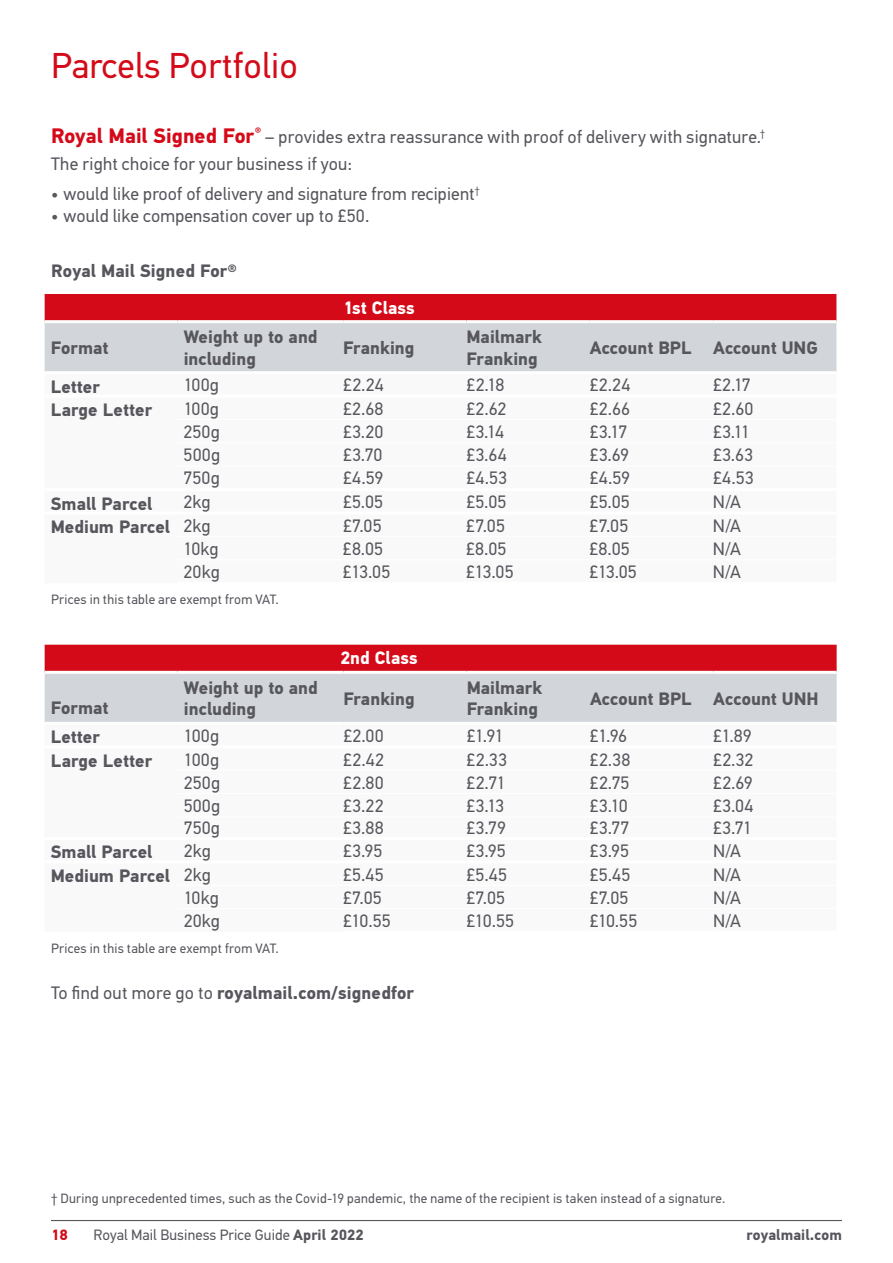
<style>
.page{position:relative;width:893px;height:1263px;background:#fff}
.page>*{position:absolute;margin:0;border:0;box-sizing:border-box;transform-origin:0 0}
.t1{font:36px "PFDIN Text Std";letter-spacing:.005em;color:#d40a19}
.t2{font:18px/26.5px "PFDIN Text Std";letter-spacing:.005em;color:#57565d}
.t3{font:700 18px/21.6px "PFDIN Text Std";letter-spacing:.005em;color:#57565d}
.t4{font:700 18px "PFDIN Text Std";letter-spacing:.01em;color:#fff}
.t5{font:15px "PFDIN Text Std";letter-spacing:.005em;color:#57565d}
.t6{font:700 15px "PFDIN Text Std";letter-spacing:.01em;color:#57565d}
.t7{font:700 15px "PFDIN Text Std";color:#d40a19}
.t8{font:13.5px "PFDIN Text Std";letter-spacing:.02em;color:#57565d}
.s1{font-weight:700;font-size:21px;color:#d40a19}
.s2{font-weight:400}
.s3{font-weight:700}
</style>
<div class="page">
<hr style="left:51px;top:1220px;width:791px;height:1px;background:#57565d">
<svg style="left:45px;top:294px;width:791px;height:77px;background:#d28e96"></svg>
<hr style="left:45px;top:320px;width:132px;height:3px;background:#fff">
<hr style="left:177px;top:320px;width:166px;height:3px;background:#fff">
<hr style="left:343px;top:320px;width:123px;height:3px;background:#fff">
<hr style="left:466px;top:320px;width:124px;height:3px;background:#fff">
<hr style="left:590px;top:320px;width:123px;height:3px;background:#fff">
<hr style="left:713px;top:320px;width:123px;height:3px;background:#fff">
<svg style="left:45px;top:645px;width:792px;height:77px;background:#d28e96"></svg>
<hr style="left:45px;top:671px;width:133px;height:3px;background:#fff">
<hr style="left:178px;top:671px;width:165px;height:3px;background:#fff">
<hr style="left:343px;top:671px;width:124px;height:3px;background:#fff">
<hr style="left:467px;top:671px;width:123px;height:3px;background:#fff">
<hr style="left:590px;top:671px;width:123px;height:3px;background:#fff">
<hr style="left:713px;top:671px;width:124px;height:3px;background:#fff">
<h1 class="t1" style="left:51px;top:44px;width:248px">Parcels Portfolio</h1>
<p class="t2" style="left:51px;top:124px;width:715px"><span class="s1">Royal Mail Signed For</span><sup>®</sup> – provides extra reassurance with proof of delivery with signature.<sup>†<br></sup>The right choice for your business if you:</p>
<p class="t2" style="left:51px;top:181px;width:430px">• would like proof of delivery and signature from recipient<sup>†</sup></p>
<p class="t2" style="left:51px;top:202px;width:320px">• would like compensation cover up to £50.</p>
<p class="t3" style="left:51px;top:261px;width:187px">Royal Mail Signed For®</p>
<p class="t4" style="left:343px;top:297px;width:73px">1st Class</p>
<p class="t3" style="left:51px;top:337px;width:59px">Format</p>
<p class="t3" style="left:184px;top:327px;width:135px">Weight up to and including</p>
<p class="t3" style="left:343px;top:337px;width:73px">Franking</p>
<p class="t3" style="left:466px;top:327px;width:77px">Mailmark<br>Franking</p>
<p class="t3" style="left:590px;top:337px;width:230px">Account BPL Account UNG</p>
<p class="t3" style="left:51px;top:376px;width:50px">Letter</p>
<p class="t2" style="left:184px;top:372px;width:37px">100g</p>
<p class="t2" style="left:343px;top:372px;width:42px">£2.24</p>
<p class="t2" style="left:466px;top:372px;width:39px">£2.18</p>
<p class="t2" style="left:590px;top:372px;width:42px">£2.24</p>
<p class="t2" style="left:713px;top:372px;width:39px">£2.17</p>
<p class="t3" style="left:51px;top:399px;width:103px">Large Letter</p>
<p class="t2" style="left:184px;top:396px;width:37px">100g</p>
<p class="t2" style="left:343px;top:396px;width:42px">£2.68</p>
<p class="t2" style="left:466px;top:396px;width:42px">£2.62</p>
<p class="t2" style="left:590px;top:396px;width:42px">£2.66</p>
<p class="t2" style="left:713px;top:396px;width:42px">£2.60</p>
<p class="t2" style="left:184px;top:418px;width:38px">250g</p>
<p class="t2" style="left:343px;top:418px;width:42px">£3.20</p>
<p class="t2" style="left:466px;top:418px;width:39px">£3.14</p>
<p class="t2" style="left:590px;top:418px;width:39px">£3.17</p>
<p class="t2" style="left:713px;top:418px;width:38px">£3.11</p>
<p class="t2" style="left:184px;top:442px;width:38px">500g</p>
<p class="t2" style="left:343px;top:442px;width:41px">£3.70</p>
<p class="t2" style="left:466px;top:442px;width:42px">£3.64</p>
<p class="t2" style="left:590px;top:442px;width:41px">£3.69</p>
<p class="t2" style="left:713px;top:442px;width:42px">£3.63</p>
<p class="t2" style="left:184px;top:465px;width:38px">750g</p>
<p class="t2" style="left:343px;top:465px;width:42px">£4.59</p>
<p class="t2" style="left:466px;top:465px;width:42px">£4.53</p>
<p class="t2" style="left:590px;top:465px;width:42px">£4.59</p>
<p class="t2" style="left:713px;top:465px;width:42px">£4.53</p>
<p class="t3" style="left:51px;top:493px;width:103px">Small Parcel</p>
<p class="t2" style="left:184px;top:489px;width:29px">2kg</p>
<p class="t2" style="left:343px;top:489px;width:42px">£5.05</p>
<p class="t2" style="left:466px;top:489px;width:42px">£5.05</p>
<p class="t2" style="left:590px;top:489px;width:42px">£5.05</p>
<p class="t2" style="left:713px;top:489px;width:29px">N/A</p>
<p class="t3" style="left:51px;top:516px;width:161px">Medium Parcel <span class="s2">2kg</span></p>
<p class="t2" style="left:343px;top:512px;width:40px">£7.05</p>
<p class="t2" style="left:466px;top:512px;width:40px">£7.05</p>
<p class="t2" style="left:590px;top:512px;width:40px">£7.05</p>
<p class="t2" style="left:713px;top:512px;width:29px">N/A</p>
<p class="t2" style="left:184px;top:535px;width:37px">10kg</p>
<p class="t2" style="left:343px;top:535px;width:42px">£8.05</p>
<p class="t2" style="left:466px;top:535px;width:42px">£8.05</p>
<p class="t2" style="left:590px;top:535px;width:42px">£8.05</p>
<p class="t2" style="left:713px;top:535px;width:29px">N/A</p>
<p class="t2" style="left:184px;top:558px;width:38px">20kg</p>
<p class="t2" style="left:343px;top:558px;width:49px">£13.05</p>
<p class="t2" style="left:466px;top:558px;width:49px">£13.05</p>
<p class="t2" style="left:590px;top:558px;width:49px">£13.05</p>
<p class="t2" style="left:713px;top:558px;width:29px">N/A</p>
<p class="t8" style="left:51px;top:592px;width:229px">Prices in this table are exempt from VAT.</p>
<p class="t3" style="left:51px;top:697px;width:59px">Format</p>
<p class="t4" style="left:340px;top:647px;width:79px">2nd Class</p>
<p class="t3" style="left:184px;top:677px;width:135px">Weight up to and including</p>
<p class="t3" style="left:343px;top:688px;width:73px">Franking</p>
<p class="t3" style="left:467px;top:677px;width:77px">Mailmark<br>Franking</p>
<p class="t3" style="left:590px;top:688px;width:230px">Account BPL Account UNH</p>
<p class="t3" style="left:51px;top:727px;width:50px">Letter</p>
<p class="t2" style="left:184px;top:722px;width:37px">100g</p>
<p class="t2" style="left:343px;top:722px;width:42px">£2.00</p>
<p class="t2" style="left:467px;top:722px;width:39px">£1.91</p>
<p class="t2" style="left:590px;top:722px;width:39px">£1.96</p>
<p class="t2" style="left:713px;top:722px;width:40px">£1.89</p>
<p class="t3" style="left:51px;top:750px;width:103px">Large Letter</p>
<p class="t2" style="left:184px;top:746px;width:37px">100g</p>
<p class="t2" style="left:343px;top:746px;width:42px">£2.42</p>
<p class="t2" style="left:467px;top:746px;width:42px">£2.33</p>
<p class="t2" style="left:590px;top:746px;width:42px">£2.38</p>
<p class="t2" style="left:713px;top:746px;width:42px">£2.32</p>
<p class="t2" style="left:184px;top:769px;width:38px">250g</p>
<p class="t2" style="left:343px;top:769px;width:42px">£2.80</p>
<p class="t2" style="left:467px;top:769px;width:41px">£2.71</p>
<p class="t2" style="left:590px;top:769px;width:41px">£2.75</p>
<p class="t2" style="left:713px;top:769px;width:41px">£2.69</p>
<p class="t2" style="left:184px;top:793px;width:38px">500g</p>
<p class="t2" style="left:343px;top:793px;width:42px">£3.22</p>
<p class="t2" style="left:467px;top:793px;width:39px">£3.13</p>
<p class="t2" style="left:590px;top:793px;width:39px">£3.10</p>
<p class="t2" style="left:713px;top:793px;width:42px">£3.04</p>
<p class="t2" style="left:184px;top:815px;width:38px">750g</p>
<p class="t2" style="left:343px;top:815px;width:42px">£3.88</p>
<p class="t2" style="left:467px;top:815px;width:41px">£3.79</p>
<p class="t2" style="left:590px;top:815px;width:41px">£3.77</p>
<p class="t2" style="left:713px;top:815px;width:40px">£3.71</p>
<p class="t3" style="left:51px;top:842px;width:103px">Small Parcel</p>
<p class="t2" style="left:184px;top:838px;width:29px">2kg</p>
<p class="t2" style="left:343px;top:838px;width:41px">£3.95</p>
<p class="t2" style="left:467px;top:838px;width:41px">£3.95</p>
<p class="t2" style="left:590px;top:838px;width:41px">£3.95</p>
<p class="t2" style="left:713px;top:838px;width:29px">N/A</p>
<p class="t3" style="left:51px;top:865px;width:162px">Medium Parcel <span class="s2">2kg</span></p>
<p class="t2" style="left:343px;top:861px;width:42px">£5.45</p>
<p class="t2" style="left:466px;top:861px;width:42px">£5.45</p>
<p class="t2" style="left:590px;top:861px;width:42px">£5.45</p>
<p class="t2" style="left:713px;top:861px;width:29px">N/A</p>
<p class="t2" style="left:184px;top:884px;width:37px">10kg</p>
<p class="t2" style="left:343px;top:884px;width:40px">£7.05</p>
<p class="t2" style="left:466px;top:884px;width:40px">£7.05</p>
<p class="t2" style="left:590px;top:884px;width:40px">£7.05</p>
<p class="t2" style="left:713px;top:884px;width:29px">N/A</p>
<p class="t2" style="left:184px;top:908px;width:38px">20kg</p>
<p class="t2" style="left:343px;top:907px;width:49px">£10.55</p>
<p class="t2" style="left:466px;top:907px;width:49px">£10.55</p>
<p class="t2" style="left:590px;top:907px;width:49px">£10.55</p>
<p class="t2" style="left:713px;top:907px;width:29px">N/A</p>
<p class="t8" style="left:51px;top:941px;width:229px">Prices in this table are exempt from VAT.</p>
<p class="t3" style="left:51px;top:982px;width:364px"><span class="s2">To find out more go to</span> royalmail.com/signedfor</p>
<p class="t8" style="left:51px;top:1190px;width:676px">† During unprecedented times, such as the Covid-19 pandemic, the name of the recipient is taken instead of a signature.</p>
<p class="t7" style="left:51px;top:1226px;width:18px">18</p>
<p class="t5" style="left:94px;top:1226px;width:272px">Royal Mail Business Price Guide <span class="s3">April 2022</span></p>
<p class="t6" style="left:747px;top:1226px;width:97px">royalmail.com</p>
</div>
